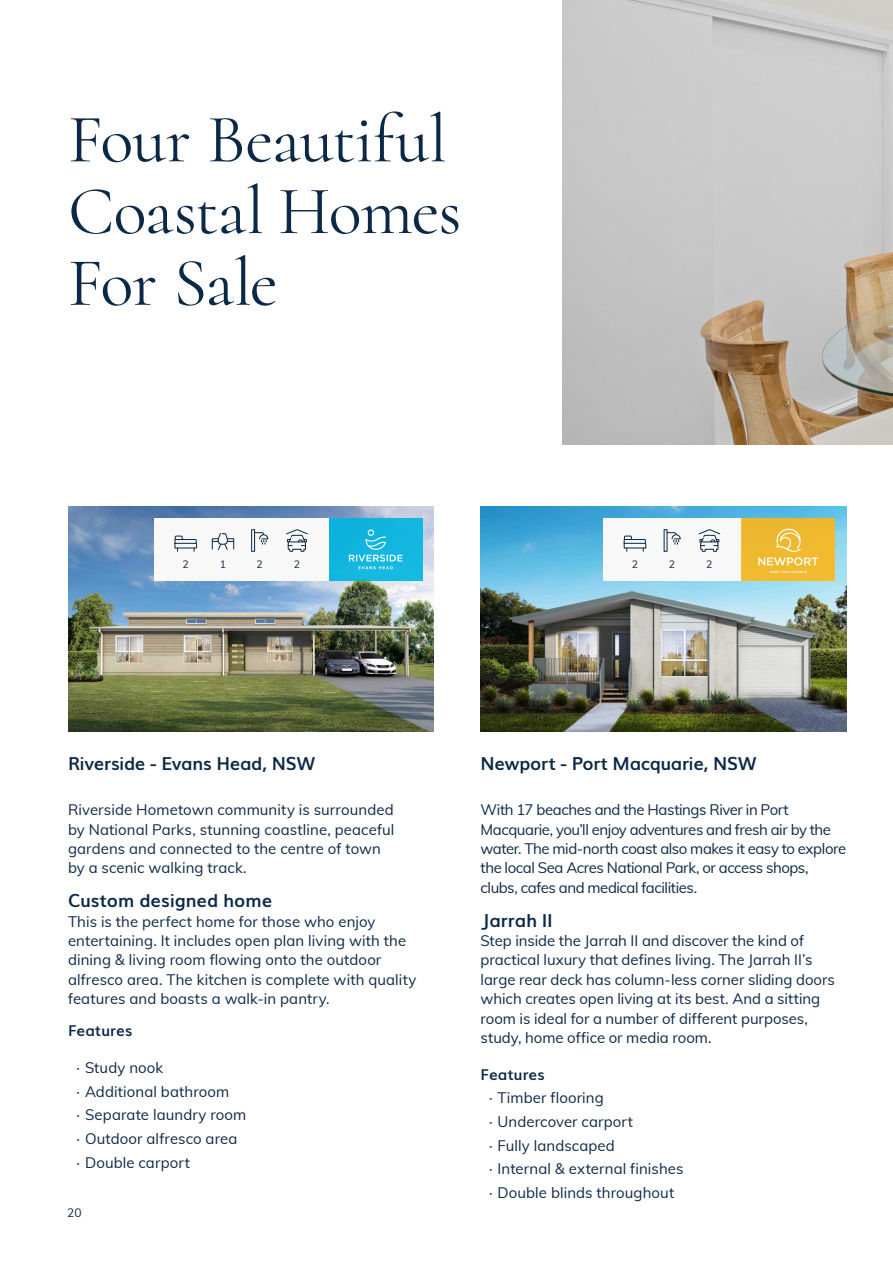
<style>
.page{position:relative;width:893px;height:1263px;background:#fff}
.page>*{position:absolute;margin:0;border:0;box-sizing:border-box;transform-origin:0 0}
.Heading_2_-_60_63{font:68.7px/71.7px "Cormorant";letter-spacing:-.015em;color:#0b2846}
.Muli_Reg_9_12{font:700 18px "Muli";letter-spacing:-.01em;color:#0b2846}
.Muli_Reg_10_13{font:700 18px "Muli";letter-spacing:.005em;color:#0b2846}
.Muli_Reg_10_13-2{font:15px/19.5px "Muli";letter-spacing:.005em;color:#0b2846}
.Muli_Reg_10_13-3{font:15px/19.5px "Muli";letter-spacing:-.03em;color:#0b2846}
.Muli_Reg_10_13-4{font:700 15px "Muli";letter-spacing:.01em;color:#0b2846}
.Muli_Reg_9_12_Bullet{font:700 15px "Muli";letter-spacing:.01em;color:#0b2846}
.t1{font:12px "Muli";color:#0b2846}
.Muli_Reg_9_12-2{font:10.5px "Muli";color:#0b2846}
</style>
<div class="page">
<img style="left:68px;top:506px;width:366px;height:225px">
<img style="left:480px;top:506px;width:366px;height:225px">
<div style="left:154px;top:518px;width:175px;height:63px;background:#f8f8f9"></div>
<svg style="left:211px;top:533px;width:24px;height:17px"></svg>
<div style="left:329px;top:518px;width:93px;height:63px;background:#13b6de"></div>
<svg style="left:349px;top:529px;width:54px;height:40px"></svg>
<svg style="left:286px;top:529px;width:22px;height:23px"></svg>
<svg style="left:174px;top:535px;width:23px;height:16px"></svg>
<div style="left:251px;top:529px;width:4px;height:23px;border:1px solid #082744"></div>
<svg style="left:254px;top:532px;width:15px;height:12px"></svg>
<div style="left:603px;top:518px;width:138px;height:63px;background:#f8f8f9"></div>
<svg style="left:698px;top:529px;width:23px;height:23px"></svg>
<div style="left:664px;top:529px;width:3px;height:23px;border:1px solid #082744"></div>
<svg style="left:666px;top:532px;width:15px;height:12px"></svg>
<svg style="left:623px;top:535px;width:24px;height:16px"></svg>
<div style="left:741px;top:518px;width:94px;height:63px;background:#efb92f"></div>
<svg style="left:758px;top:529px;width:60px;height:44px"></svg>
<img style="left:563px;top:0;width:330px;height:445px">
<p class="Heading_2_-_60_63" style="left:68px;top:103px;width:395px">Four Beautiful<br>Coastal Homes<br>For Sale</p>
<p class="Muli_Reg_9_12-2" style="left:183px;top:556px;width:8px">2</p>
<p class="Muli_Reg_9_12-2" style="left:220px;top:556px;width:8px">1</p>
<p class="Muli_Reg_9_12-2" style="left:256px;top:556px;width:8px">2</p>
<p class="Muli_Reg_9_12-2" style="left:294px;top:556px;width:8px">2</p>
<p class="Muli_Reg_9_12-2" style="left:632px;top:556px;width:8px">2</p>
<p class="Muli_Reg_9_12-2" style="left:669px;top:556px;width:8px">2</p>
<p class="Muli_Reg_9_12-2" style="left:706px;top:556px;width:8px">2</p>
<p class="Muli_Reg_9_12" style="left:68px;top:749px;width:248px">Riverside - Evans Head, NSW</p>
<p class="Muli_Reg_10_13-2" style="left:68px;top:799px;width:328px">Riverside Hometown community is surrounded by National Parks, stunning coastline, peaceful gardens and connected to the centre of town by a scenic walking track.</p>
<p class="Muli_Reg_10_13" style="left:68px;top:886px;width:206px">Custom designed home</p>
<p class="Muli_Reg_10_13-2" style="left:68px;top:911px;width:350px">This is the perfect home for those who enjoy entertaining. It includes open plan living with the dining &amp; living room flowing onto the outdoor alfresco area. The kitchen is complete with quality features and boasts a walk-in pantry.</p>
<p class="Muli_Reg_10_13-4" style="left:68px;top:1019px;width:66px">Features</p>
<p class="Muli_Reg_10_13-2" style="left:77px;top:1057px;width:88px">· Study nook</p>
<p class="Muli_Reg_10_13-2" style="left:77px;top:1081px;width:154px">· Additional bathroom</p>
<p class="Muli_Reg_10_13-2" style="left:77px;top:1104px;width:171px">· Separate laundry room</p>
<p class="Muli_Reg_10_13-2" style="left:77px;top:1128px;width:162px">· Outdoor alfresco area</p>
<p class="Muli_Reg_10_13-2" style="left:77px;top:1152px;width:115px">· Double carport</p>
<p class="t1" style="left:67px;top:1204px;width:16px">20</p>
<p class="Muli_Reg_9_12" style="left:480px;top:749px;width:277px">Newport - Port Macquarie, NSW</p>
<p class="Muli_Reg_10_13-3" style="left:480px;top:799px;width:367px">With 17 beaches and the Hastings River in Port Macquarie, you’ll enjoy adventures and fresh air by the water. The mid-north coast also makes it easy to explore the local Sea Acres National Park, or access shops, clubs, cafes and medical facilities.</p>
<p class="Muli_Reg_10_13" style="left:480px;top:905px;width:74px">Jarrah II</p>
<p class="Muli_Reg_10_13-2" style="left:480px;top:930px;width:356px">Step inside the Jarrah II and discover the kind of practical luxury that defines living. The Jarrah II’s large rear deck has column-less corner sliding doors which creates open living at its best. And a sitting room is ideal for a number of different purposes, study, home office or media room.</p>
<p class="Muli_Reg_9_12_Bullet" style="left:480px;top:1062px;width:66px">Features</p>
<p class="Muli_Reg_10_13-2" style="left:489px;top:1087px;width:116px">· Timber flooring</p>
<p class="Muli_Reg_10_13-2" style="left:489px;top:1111px;width:145px">· Undercover carport</p>
<p class="Muli_Reg_10_13-2" style="left:489px;top:1135px;width:127px">· Fully landscaped</p>
<p class="Muli_Reg_10_13-2" style="left:489px;top:1158px;width:196px">· Internal &amp; external finishes</p>
<p class="Muli_Reg_10_13-2" style="left:489px;top:1182px;width:187px">· Double blinds throughout</p>
</div>
